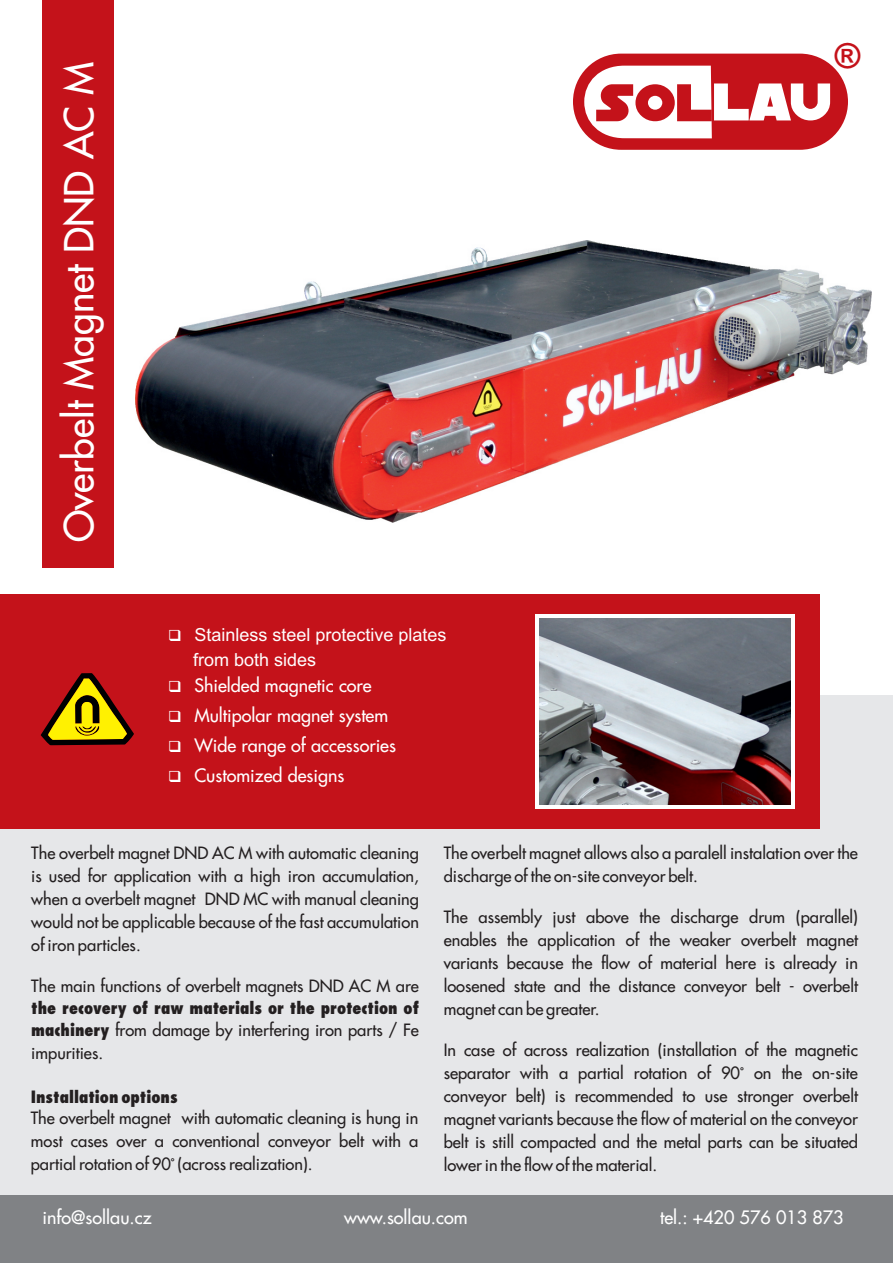
<style>
.page{position:relative;width:893px;height:1263px;background:#fff}
.page>*{position:absolute;margin:0;border:0;box-sizing:border-box;transform-origin:0 0}
.t1{font:39px "Fujiyama 2";color:#fff}
.t2{font:700 34.65px "Arial";color:#c4121a}
.t3{font:18px "Fujiyama 2";color:#fff}
.t4{font:18px/24.2px "Arial";color:#fff}
.t5{font:16.5px/23px "Fujiyama 2";color:#231f20;text-align:justify}
.t6{font:16.5px "Fujiyama Extra Bold CE";color:#231f20}
.s1{font-family:"Fujiyama Extra Bold CE"}
</style>
<div class="page">
<div style="left:0;top:696px;width:893px;height:523px;background:#e6e7e9"></div>
<div style="left:0;top:594px;width:819px;height:235px;background:#c4121a"></div>
<div style="left:0;top:1195px;width:893px;height:68px;background:#808285"></div>
<svg style="left:41px;top:673px;width:93px;height:72px"></svg>
<svg style="left:535px;top:614px;width:260px;height:195px;background:#e7e5e6"></svg>
<img style="left:539px;top:619px;width:251px;height:185px">
<div style="left:573px;top:54px;width:275px;height:96px;background:#c4121a;border-radius:48px"></div>
<svg style="left:584px;top:66px;width:246px;height:72px"></svg>
<div style="left:43px;top:0;width:71px;height:567px;background:#c4121a"></div>
<img style="left:135px;top:241px;width:737px;height:281px">
<h1 class="t1" style="left:65px;top:542px;width:482px;rotate:-90deg">Overbelt Magnet DND AC M</h1>
<p class="t4" style="left:193px;top:625px;width:255px;text-indent:-25px">❑ Stainless steel protective plates from both sides</p>
<p class="t3" style="left:168px;top:679px;width:205px">❑ Shielded magnetic core</p>
<p class="t3" style="left:168px;top:709px;width:222px">❑ Multipolar magnet system</p>
<p class="t3" style="left:168px;top:739px;width:229px">❑ Wide range of accessories</p>
<p class="t3" style="left:168px;top:769px;width:178px">❑ Customized designs</p>
<h2 class="t2" style="left:835px;top:42px;width:27px">®</h2>
<p class="t5" style="left:444px;top:844px;width:416px">The overbelt magnet allows also a paralell instalation over the discharge of the on-site conveyor belt.</p>
<p class="t5" style="left:444px;top:908px;width:416px">The assembly just above the discharge drum (parallel) enables the application of the weaker overbelt magnet variants because the flow of material here is already in loosened state and the distance conveyor belt - overbelt magnet can be greater.</p>
<p class="t5" style="left:444px;top:1041px;width:416px">In case of across realization (installation of the magnetic separator with a partial rotation of 90° on the on-site conveyor belt) is recommended to use stronger overbelt magnet variants because the flow of material on the conveyor belt is still compacted and the metal parts can be situated lower in the flow of the material.</p>
<p class="t5" style="left:31px;top:844px;width:389px">The overbelt magnet DND AC M with automatic cleaning is used for application with a high iron accumulation, when a overbelt magnet DND MC with manual cleaning would not be applicable because of the fast accumulation of iron particles.</p>
<p class="t5" style="left:31px;top:977px;width:389px">The main functions of overbelt magnets DND AC M are</p>
<p class="t6" style="left:31px;top:1001px;width:389px">the recovery of raw materials or the protection of</p>
<p class="t5" style="left:31px;top:1021px;width:389px"><span class="s1">machinery</span> from damage by interfering iron parts / Fe impurities.</p>
<p class="t6" style="left:31px;top:1091px;width:148px">Installation options</p>
<p class="t5" style="left:31px;top:1108px;width:389px">The overbelt magnet with automatic cleaning is hung in most cases over a conventional conveyor belt with a partial rotation of 90° (across realization).</p>
<p class="t3" style="left:43px;top:1211px;width:110px">info@sollau.cz</p>
<p class="t3" style="left:344px;top:1211px;width:125px">www.sollau.com</p>
<p class="t3" style="left:660px;top:1211px;width:185px">tel.: +420 576 013 873</p>
</div>
